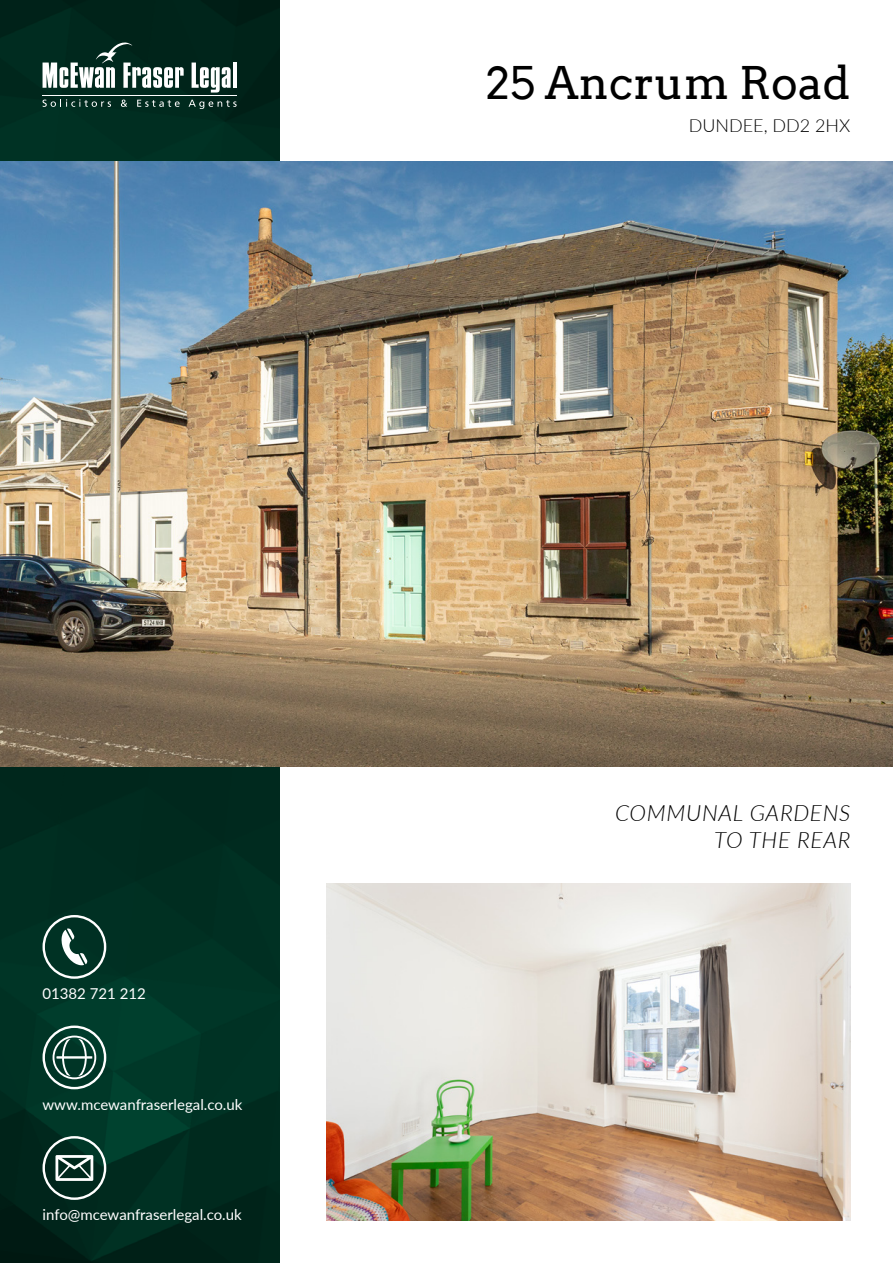
<style>
.page{position:relative;width:893px;height:1263px;background:#fff}
.page>*{position:absolute;margin:0;border:0;box-sizing:border-box;transform-origin:0 0}
.t1{font:45px "Arvo";color:#000}
.t2{font:italic 300 22.5px/27px "Lato";letter-spacing:.03em;color:#000;text-align:right}
.t3{font:300 18px "Lato";color:#000}
.t4{font:15px "Lato";color:#fff}
</style>
<div class="page">
<img style="left:0;top:0;width:279px;height:1263px">
<img style="left:0;top:162px;width:893px;height:605px">
<svg style="left:43px;top:43px;width:141px;height:45px"></svg>
<svg style="left:192px;top:63px;width:39px;height:30px"></svg>
<hr style="left:233px;top:63px;width:4px;height:25px;background:#fff">
<hr style="left:43px;top:95px;width:194px;height:1px;background:#fff">
<svg style="left:43px;top:99px;width:68px;height:8px"></svg>
<svg style="left:121px;top:100px;width:6px;height:7px"></svg>
<svg style="left:137px;top:100px;width:43px;height:7px"></svg>
<svg style="left:189px;top:100px;width:48px;height:9px"></svg>
<img style="left:326px;top:883px;width:524px;height:337px">
<svg style="left:43px;top:915px;width:63px;height:64px;background:#335a4f"></svg>
<svg style="left:43px;top:1025px;width:63px;height:64px;background:#3a6559"></svg>
<svg style="left:43px;top:1136px;width:63px;height:64px;background:#3a5b52"></svg>
<h1 class="t1" style="left:486px;top:55px;width:366px">25 Ancrum Road</h1>
<p class="t3" style="left:689px;top:113px;width:163px">DUNDEE, DD2 2HX</p>
<p class="t4" style="left:43px;top:983px;width:105px">01382 721 212</p>
<p class="t4" style="left:43px;top:1094px;width:201px">www.mcewanfraserlegal.co.uk</p>
<p class="t4" style="left:43px;top:1204px;width:201px">info@mcewanfraserlegal.co.uk</p>
<h2 class="t2" style="left:615px;top:798px;width:237px">COMMUNAL GARDENS<br>TO THE REAR</h2>
</div>
